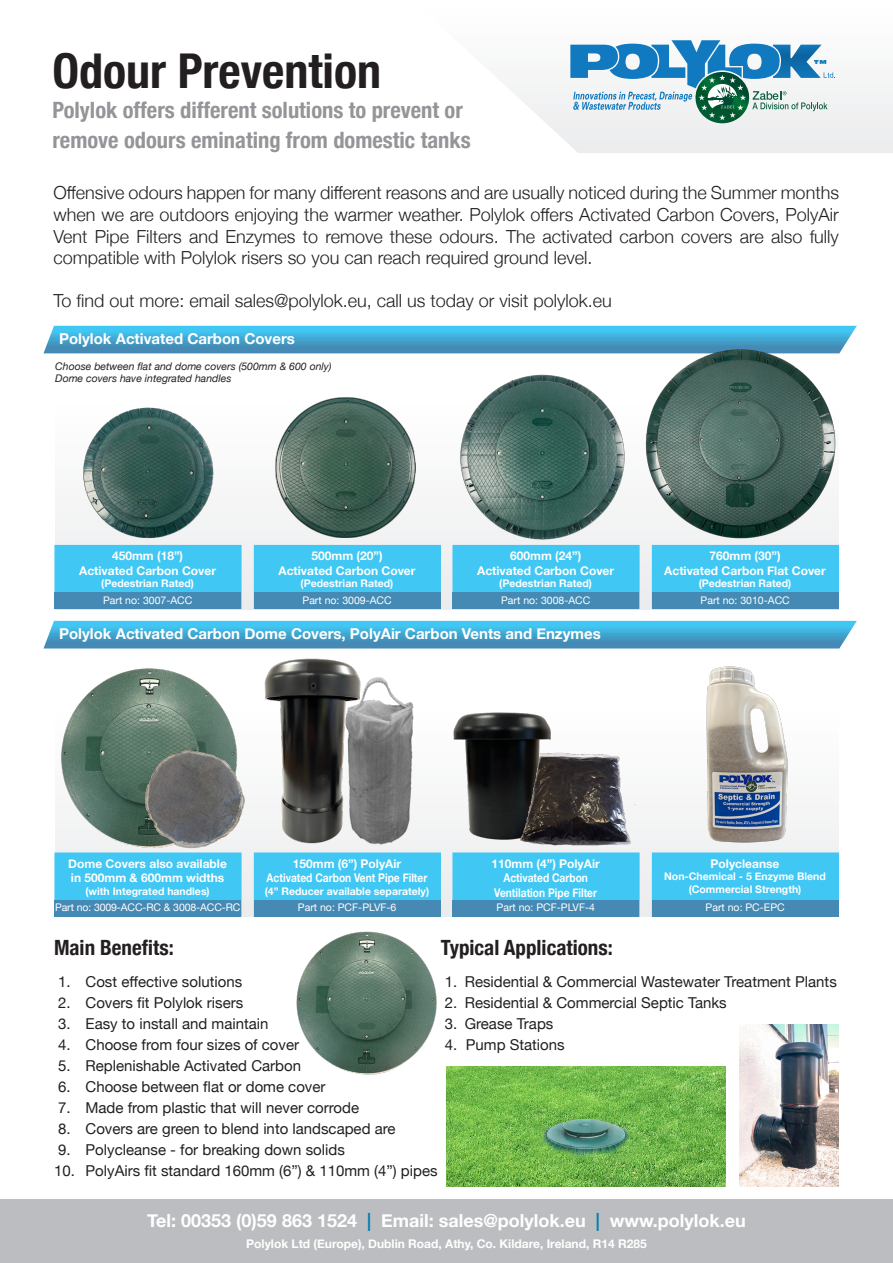
<style>
.page{position:relative;width:893px;height:1263px;background:#fff}
.page>*{position:absolute;margin:0;border:0;box-sizing:border-box;transform-origin:0 0}
.t1{font:700 condensed 48px "Helvetica Neue";color:#231f20}
.t2{font:700 condensed 22.5px "Helvetica Neue";color:#939598}
.t3{font:700 condensed 21px "Helvetica Neue";color:#231f20}
.t4{font:300 18px/21.6px "Helvetica Neue";color:#231f20;text-align:justify}
.t5{font:700 18px "Helvetica Neue";color:#fff}
.t6{font:15px "Helvetica Neue";color:#231f20}
.t7{font:700 15px "Helvetica Neue";color:#fff}
.t8{font:700 12px "Helvetica Neue";color:#fff}
.t9{font:700 12px "Helvetica Neue";color:#fff;scale:.85 1}
.t10{font:700 10.5px "Helvetica Neue";color:#fff}
.t11{font:10.5px "Helvetica Neue";color:#fff}
.t12{font:italic 10.5px "Helvetica Neue";color:#231f20}
.s1{color:#0080b1}
</style>
<div class="page">
<div style="left:55px;top:391px;width:784px;height:218px;background:#f7f8f8"></div>
<div style="left:55px;top:698px;width:784px;height:219px;background:#f9f9f9"></div>
<div style="left:54px;top:545px;width:188px;height:64px;background:#40c7f4;border:2px solid #40c7f4"></div>
<div style="left:54px;top:852px;width:188px;height:65px;background:#40c7f4;border:2px solid #40c7f4"></div>
<div style="left:452px;top:545px;width:188px;height:64px;background:#40c7f4;border:2px solid #40c7f4"></div>
<div style="left:452px;top:852px;width:188px;height:65px;background:#40c7f4;border:2px solid #40c7f4"></div>
<div style="left:254px;top:545px;width:187px;height:64px;background:#40c7f4"></div>
<div style="left:254px;top:852px;width:187px;height:65px;background:#40c7f4;border:2px solid #40c7f4"></div>
<div style="left:652px;top:545px;width:187px;height:64px;background:#40c7f4"></div>
<div style="left:652px;top:852px;width:187px;height:65px;background:#40c7f4;border:2px solid #40c7f4"></div>
<div style="left:54px;top:593px;width:187px;height:16px;background:#448ab4"></div>
<div style="left:54px;top:900px;width:187px;height:16px;background:#448ab4"></div>
<div style="left:452px;top:593px;width:187px;height:16px;background:#448ab4"></div>
<div style="left:452px;top:900px;width:187px;height:16px;background:#448ab4"></div>
<div style="left:254px;top:593px;width:187px;height:16px;background:#448ab4"></div>
<div style="left:254px;top:900px;width:187px;height:16px;background:#448ab4"></div>
<div style="left:652px;top:593px;width:187px;height:16px;background:#448ab4"></div>
<div style="left:652px;top:900px;width:187px;height:16px;background:#448ab4"></div>
<div style="left:0;top:1199px;width:893px;height:64px;background:#bcbdc0"></div>
<svg style="left:503px;top:82px;width:390px;height:71px"></svg>
<svg style="left:570px;top:40px;width:265px;height:83px"></svg>
<svg style="left:44px;top:326px;width:813px;height:27px;background:#45abd5"></svg>
<svg style="left:44px;top:621px;width:813px;height:27px;background:#44a8d3"></svg>
<img style="left:446px;top:1066px;width:279px;height:121px">
<img style="left:83px;top:407px;width:131px;height:132px">
<img style="left:455px;top:374px;width:176px;height:171px">
<img style="left:469px;top:712px;width:82px;height:128px">
<img style="left:276px;top:398px;width:139px;height:139px">
<img style="left:638px;top:342px;width:203px;height:205px">
<img style="left:61px;top:668px;width:171px;height:179px">
<img style="left:296px;top:931px;width:141px;height:144px">
<img style="left:258px;top:658px;width:111px;height:195px">
<img style="left:706px;top:666px;width:82px;height:177px">
<img style="left:739px;top:1025px;width:100px;height:161px">
<img style="left:290px;top:672px;width:179px;height:178px">
<img style="left:503px;top:738px;width:137px;height:126px">
<img style="left:141px;top:727px;width:109px;height:146px">
<p class="t1" style="left:52px;top:31px;width:330px">Odour Prevention</p>
<p class="t2" style="left:52px;top:92px;width:412px">Polylok offers different solutions to prevent or</p>
<p class="t2" style="left:52px;top:122px;width:420px">remove odours eminating from domestic tanks</p>
<p class="t4" style="left:54px;top:181px;width:787px">Offensive odours happen for many different reasons and are usually noticed during the Summer months when we are outdoors enjoying the warmer weather. Polylok offers Activated Carbon Covers, PolyAir Vent Pipe Filters and Enzymes to remove these odours. The activated carbon covers are also fully compatible with Polylok risers so you can reach required ground level.</p>
<p class="t4" style="left:54px;top:289px;width:560px">To find out more: email sales@polylok.eu, call us today or visit polylok.eu</p>
<p class="t7" style="left:59px;top:327px;width:237px">Polylok Activated Carbon Covers</p>
<p class="t12" style="left:55px;top:358px;width:278px">Choose between flat and dome covers (500mm &amp; 600 only)</p>
<p class="t12" style="left:55px;top:371px;width:178px">Dome covers have integrated handles</p>
<p class="t8" style="left:112px;top:546px;width:73px">450mm (18”)</p>
<p class="t8" style="left:79px;top:561px;width:138px">Activated Carbon Cover</p>
<p class="t10" style="left:101px;top:575px;width:94px">(Pedestrian Rated)</p>
<p class="t8" style="left:311px;top:546px;width:73px">500mm (20”)</p>
<p class="t8" style="left:279px;top:561px;width:138px">Activated Carbon Cover</p>
<p class="t10" style="left:301px;top:575px;width:94px">(Pedestrian Rated)</p>
<p class="t8" style="left:510px;top:546px;width:73px">600mm (24”)</p>
<p class="t8" style="left:477px;top:561px;width:138px">Activated Carbon Cover</p>
<p class="t10" style="left:499px;top:575px;width:94px">(Pedestrian Rated)</p>
<p class="t8" style="left:709px;top:546px;width:73px">760mm (30”)</p>
<p class="t8" style="left:664px;top:561px;width:163px">Activated Carbon Flat Cover</p>
<p class="t10" style="left:699px;top:575px;width:94px">(Pedestrian Rated)</p>
<p class="t11" style="left:103px;top:592px;width:91px">Part no: 3007-ACC</p>
<p class="t11" style="left:303px;top:592px;width:91px">Part no: 3009-ACC</p>
<p class="t11" style="left:501px;top:592px;width:91px">Part no: 3008-ACC</p>
<p class="t11" style="left:700px;top:592px;width:91px">Part no: 3010-ACC</p>
<p class="t7" style="left:59px;top:622px;width:543px">Polylok Activated Carbon Dome Covers, PolyAir Carbon Vents and Enzymes</p>
<p class="t8" style="left:68px;top:854px;width:160px">Dome Covers also available</p>
<p class="t8" style="left:71px;top:868px;width:155px">in 500mm &amp; 600mm widths</p>
<p class="t10" style="left:86px;top:883px;width:126px">(with Integrated handles)</p>
<p class="t11" style="left:55px;top:900px;width:187px">Part no: 3009-ACC-RC &amp; 3008-ACC-RC</p>
<p class="t8" style="left:293px;top:854px;width:110px">150mm (6”) PolyAir</p>
<p class="t9" style="left:267px;top:868px;width:191px">Activated Carbon Vent Pipe Filter</p>
<p class="t10" style="left:265px;top:883px;width:166px">(4” Reducer available separately)</p>
<p class="t11" style="left:298px;top:900px;width:100px">Part no: PCF-PLVF-6</p>
<p class="t8" style="left:491px;top:854px;width:110px">110mm (4”) PolyAir</p>
<p class="t9" style="left:503px;top:868px;width:101px">Activated Carbon</p>
<p class="t9" style="left:494px;top:883px;width:123px">Ventilation Pipe Filter</p>
<p class="t11" style="left:497px;top:900px;width:100px">Part no: PCF-PLVF-4</p>
<p class="t8" style="left:711px;top:854px;width:70px">Polycleanse</p>
<p class="t10" style="left:664px;top:868px;width:163px">Non-Chemical - 5 Enzyme Blend</p>
<p class="t10" style="left:689px;top:881px;width:114px">(Commercial Strength)</p>
<p class="t11" style="left:706px;top:900px;width:81px">Part no: PC-EPC</p>
<p class="t3" style="left:54px;top:930px;width:121px">Main Benefits:</p>
<p class="t6" style="left:58px;top:971px;width:186px">1. Cost effective solutions</p>
<p class="t6" style="left:58px;top:992px;width:187px">2. Covers fit Polylok risers</p>
<p class="t6" style="left:58px;top:1013px;width:212px">3. Easy to install and maintain</p>
<p class="t6" style="left:58px;top:1034px;width:242px">4. Choose from four sizes of cover</p>
<p class="t6" style="left:58px;top:1055px;width:244px">5. Replenishable Activated Carbon</p>
<p class="t6" style="left:58px;top:1076px;width:269px">6. Choose between flat or dome cover</p>
<p class="t6" style="left:58px;top:1097px;width:302px">7. Made from plastic that will never corrode</p>
<p class="t6" style="left:58px;top:1118px;width:339px">8. Covers are green to blend into landscaped are</p>
<p class="t6" style="left:58px;top:1139px;width:288px">9. Polycleanse - for breaking down solids</p>
<p class="t6" style="left:54px;top:1160px;width:385px">10. PolyAirs fit standard 160mm (6”) &amp; 110mm (4”) pipes</p>
<p class="t3" style="left:441px;top:930px;width:173px">Typical Applications:</p>
<p class="t6" style="left:445px;top:971px;width:393px">1. Residential &amp; Commercial Wastewater Treatment Plants</p>
<p class="t6" style="left:445px;top:992px;width:283px">2. Residential &amp; Commercial Septic Tanks</p>
<p class="t6" style="left:445px;top:1013px;width:110px">3. Grease Traps</p>
<p class="t6" style="left:445px;top:1034px;width:121px">4. Pump Stations</p>
<p class="t5" style="left:147px;top:1207px;width:600px">Tel: 00353 (0)59 863 1524 <span class="s1">|</span> Email: sales@polylok.eu <span class="s1">|</span> www.polylok.eu</p>
<p class="t8" style="left:246px;top:1234px;width:402px">Polylok Ltd (Europe), Dublin Road, Athy, Co. Kildare, Ireland, R14 R285</p>
</div>
